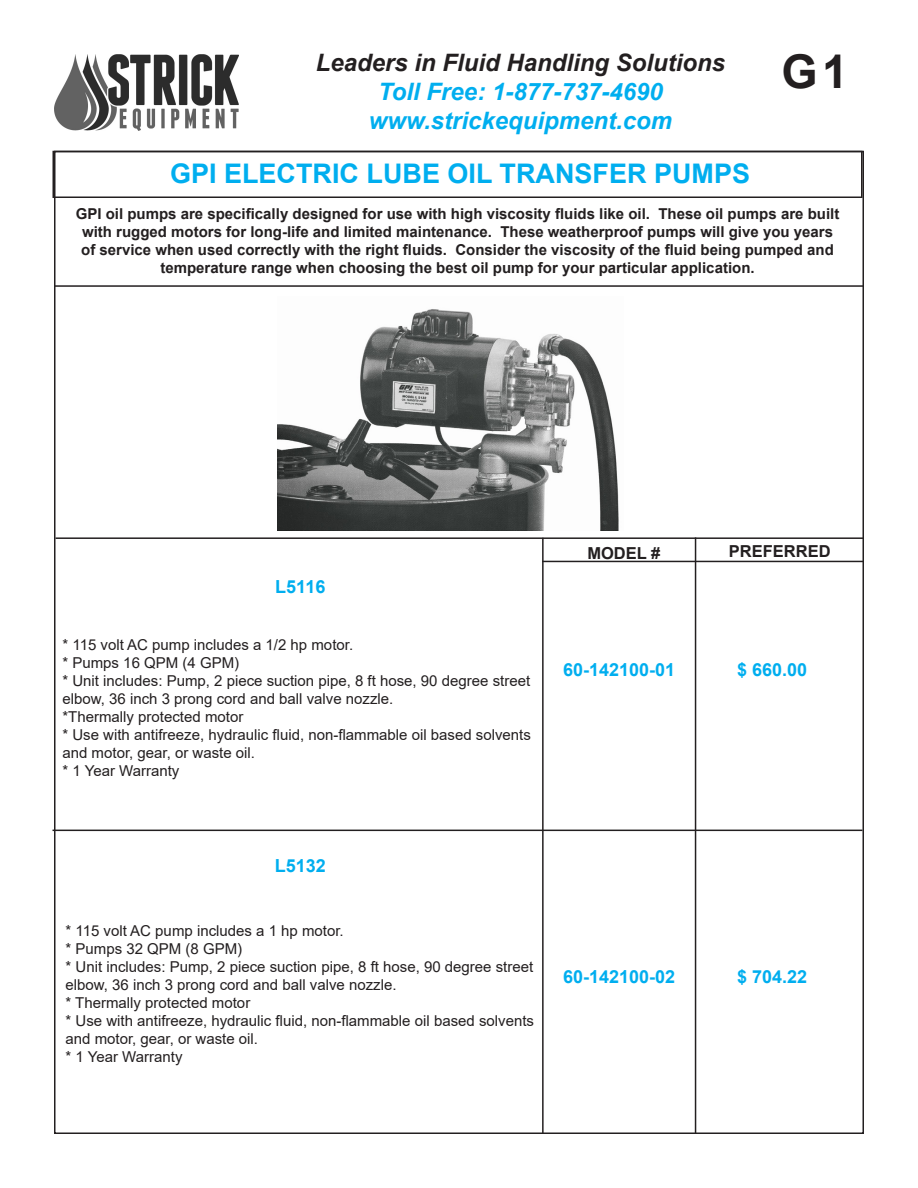
<style>
.page{position:relative;width:918px;height:1188px;background:#fff}
.page>*{position:absolute;margin:0;border:0;box-sizing:border-box;transform-origin:0 0}
.t1{font:700 46.5px "Arial";color:#231f20}
.t2{font:700 27px "Arial";color:#00aeef}
.t3{font:italic 700 24px "Arial";color:#00aeef}
.t4{font:italic 700 24px "Arial";color:#231f20}
.t5{font:700 18px "Arial";color:#00aeef}
.t6{font:700 16.5px "Arial";color:#231f20}
.t7{font:15px/18px "Arial";color:#231f20}
.t8{font:700 15px/18px "Arial";color:#231f20;text-align:center}
</style>
<div class="page">
<img style="left:54px;top:54px;width:184px;height:76px">
<div style="left:52px;top:151px;width:810px;height:47px;border:2px solid #231f20"></div>
<hr style="left:695px;top:537px;width:1px;height:597px;background:#231f20">
<hr style="left:542px;top:538px;width:2px;height:596px;background:#231f20">
<hr style="left:52px;top:830px;width:810px;height:1px;background:#231f20">
<hr style="left:542px;top:561px;width:322px;height:1px;background:#231f20">
<hr style="left:54px;top:285px;width:810px;height:2px;background:#231f20">
<hr style="left:56px;top:537px;width:808px;height:2px;background:#231f20">
<img style="left:277px;top:309px;width:342px;height:222px">
<p class="t4" style="left:316px;top:47px;width:411px">Leaders in Fluid Handling Solutions</p>
<p class="t3" style="left:378px;top:76px;width:286px">Toll Free: 1-877-737-4690</p>
<p class="t3" style="left:369px;top:105px;width:305px">www.strickequipment.com</p>
<p class="t1" style="left:782px;top:39px;width:68px">G1</p>
<p class="t2" style="left:170px;top:154px;width:582px">GPI ELECTRIC LUBE OIL TRANSFER PUMPS</p>
<p class="t8" style="left:76px;top:205px;width:765px">GPI oil pumps are specifically designed for use with high viscosity fluids like oil. These oil pumps are built with rugged motors for long-life and limited maintenance. These weatherproof pumps will give you years of service when used correctly with the right fluids. Consider the viscosity of the fluid being pumped and temperature range when choosing the best oil pump for your particular application.</p>
<p class="t5" style="left:275px;top:574px;width:52px">L5116</p>
<p class="t7" style="left:62px;top:636px;width:292px">* 115 volt AC pump includes a 1/2 hp motor.</p>
<p class="t7" style="left:62px;top:654px;width:178px">* Pumps 16 QPM (4 GPM)</p>
<p class="t7" style="left:62px;top:672px;width:469px">* Unit includes: Pump, 2 piece suction pipe, 8 ft hose, 90 degree street elbow, 36 inch 3 prong cord and ball valve nozzle.</p>
<p class="t7" style="left:62px;top:708px;width:182px">*Thermally protected motor</p>
<p class="t7" style="left:62px;top:726px;width:470px">* Use with antifreeze, hydraulic fluid, non-flammable oil based solvents and motor, gear, or waste oil.</p>
<p class="t7" style="left:62px;top:762px;width:118px">* 1 Year Warranty</p>
<p class="t6" style="left:587px;top:542px;width:75px">MODEL #</p>
<p class="t6" style="left:729px;top:539px;width:103px">PREFERRED</p>
<p class="t5" style="left:563px;top:656px;width:114px">60-142100-01</p>
<p class="t5" style="left:737px;top:656px;width:72px">$ 660.00</p>
<p class="t5" style="left:275px;top:853px;width:53px">L5132</p>
<p class="t7" style="left:66px;top:922px;width:280px">* 115 volt AC pump includes a 1 hp motor.</p>
<p class="t7" style="left:66px;top:940px;width:178px">* Pumps 32 QPM (8 GPM)</p>
<p class="t7" style="left:66px;top:958px;width:469px">* Unit includes: Pump, 2 piece suction pipe, 8 ft hose, 90 degree street elbow, 36 inch 3 prong cord and ball valve nozzle.</p>
<p class="t7" style="left:66px;top:994px;width:186px">* Thermally protected motor</p>
<p class="t7" style="left:66px;top:1012px;width:470px">* Use with antifreeze, hydraulic fluid, non-flammable oil based solvents and motor, gear, or waste oil.</p>
<p class="t7" style="left:66px;top:1048px;width:118px">* 1 Year Warranty</p>
<p class="t5" style="left:563px;top:964px;width:114px">60-142100-02</p>
<p class="t5" style="left:737px;top:964px;width:72px">$ 704.22</p>
</div>
